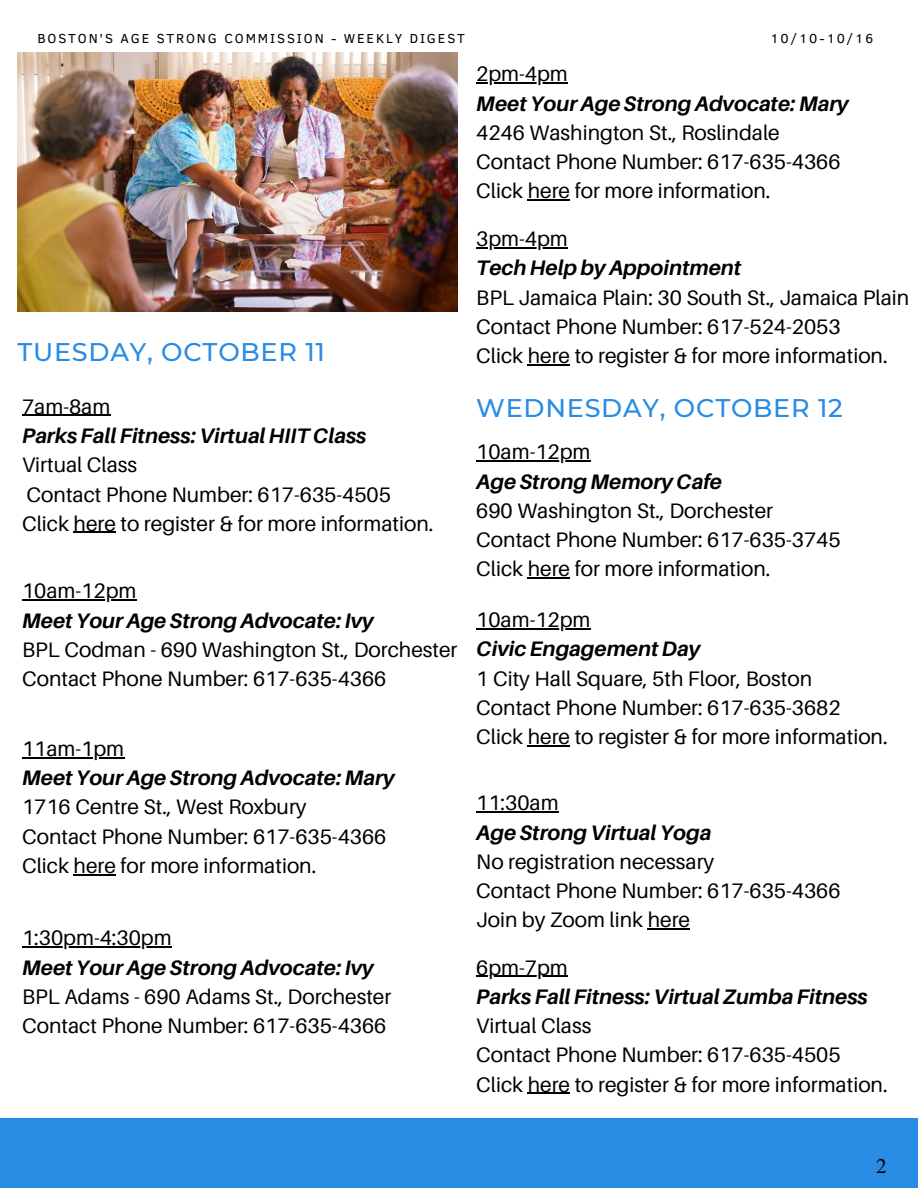
<style>
.page{position:relative;width:918px;height:1188px;background:#fff}
.page>*{position:absolute;margin:0;border:0;box-sizing:border-box;transform-origin:0 0}
.t1{font:500 25.5px "Montserrat";letter-spacing:.03em;color:#288be4}
.t2{font:21px/29.2px "Aileron";color:#000}
.t3{font:italic 700 21px "Aileron";color:#000}
.t4{font:21px "Te X Gyre Termes";color:#000}
.t5{font:13.35px "Clear Sans";letter-spacing:.14em;color:#000}
</style>
<div class="page">
<img style="left:17px;top:53px;width:440px;height:259px">
<div style="left:0;top:1118px;width:918px;height:70px;background:#288be4"></div>
<hr style="left:22px;top:415px;width:88px;height:1px;background:#000">
<hr style="left:74px;top:532px;width:42px;height:1px;background:#000">
<hr style="left:22px;top:757px;width:102px;height:1px;background:#000">
<hr style="left:74px;top:874px;width:42px;height:1px;background:#000">
<hr style="left:476px;top:247px;width:92px;height:1px;background:#000">
<hr style="left:528px;top:364px;width:42px;height:1px;background:#000">
<hr style="left:476px;top:82px;width:92px;height:2px;background:#000">
<hr style="left:528px;top:199px;width:42px;height:2px;background:#000">
<hr style="left:22px;top:600px;width:114px;height:1px;background:#000">
<hr style="left:22px;top:947px;width:150px;height:1px;background:#000">
<hr style="left:476px;top:460px;width:115px;height:2px;background:#000">
<hr style="left:528px;top:577px;width:42px;height:2px;background:#000">
<hr style="left:476px;top:976px;width:92px;height:1px;background:#000">
<hr style="left:528px;top:1093px;width:42px;height:1px;background:#000">
<hr style="left:476px;top:628px;width:115px;height:1px;background:#000">
<hr style="left:528px;top:745px;width:42px;height:1px;background:#000">
<hr style="left:476px;top:811px;width:83px;height:2px;background:#000">
<hr style="left:648px;top:928px;width:42px;height:2px;background:#000">
<p class="t5" style="left:37px;top:28px;width:429px">BOSTON'S AGE STRONG COMMISSION - WEEKLY DIGEST</p>
<p class="t5" style="left:770px;top:29px;width:104px">10/10-10/16</p>
<p class="t2" style="left:476px;top:59px;width:93px">2pm-4pm</p>
<p class="t3" style="left:476px;top:90px;width:374px">Meet Your Age Strong Advocate: Mary</p>
<p class="t2" style="left:476px;top:117px;width:366px">4246 Washington St., Roslindale<br>Contact Phone Number: 617-635-4366<br>Click here for more information.</p>
<p class="t1" style="left:17px;top:336px;width:309px">TUESDAY, OCTOBER 11</p>
<p class="t2" style="left:22px;top:391px;width:90px">7am-8am</p>
<p class="t3" style="left:22px;top:423px;width:346px">Parks Fall Fitness: Virtual HIIT Class</p>
<p class="t2" style="left:22px;top:450px;width:413px">Virtual Class<br>Contact Phone Number: 617-635-4505<br>Click here to register &amp; for more information.</p>
<p class="t2" style="left:22px;top:576px;width:116px">10am-12pm</p>
<p class="t3" style="left:22px;top:607px;width:353px">Meet Your Age Strong Advocate: Ivy</p>
<p class="t2" style="left:22px;top:635px;width:437px">BPL Codman - 690 Washington St., Dorchester<br>Contact Phone Number: 617-635-4366</p>
<p class="t2" style="left:22px;top:734px;width:104px">11am-1pm</p>
<p class="t3" style="left:22px;top:765px;width:374px">Meet Your Age Strong Advocate: Mary</p>
<p class="t2" style="left:22px;top:792px;width:366px">1716 Centre St., West Roxbury<br>Contact Phone Number: 617-635-4366<br>Click here for more information.</p>
<p class="t2" style="left:22px;top:923px;width:151px">1:30pm-4:30pm</p>
<p class="t3" style="left:22px;top:954px;width:353px">Meet Your Age Strong Advocate: Ivy</p>
<p class="t2" style="left:22px;top:982px;width:371px">BPL Adams - 690 Adams St., Dorchester<br>Contact Phone Number: 617-635-4366</p>
<p class="t2" style="left:476px;top:224px;width:93px">3pm-4pm</p>
<p class="t3" style="left:476px;top:255px;width:267px">Tech Help by Appointment</p>
<p class="t2" style="left:476px;top:282px;width:435px">BPL Jamaica Plain: 30 South St., Jamaica Plain<br>Contact Phone Number: 617-524-2053<br>Click here to register &amp; for more information.</p>
<p class="t1" style="left:476px;top:392px;width:368px">WEDNESDAY, OCTOBER 12</p>
<p class="t2" style="left:476px;top:437px;width:116px">10am-12pm</p>
<p class="t3" style="left:476px;top:468px;width:247px">Age Strong Memory Cafe</p>
<p class="t2" style="left:476px;top:495px;width:366px">690 Washington St., Dorchester<br>Contact Phone Number: 617-635-3745<br>Click here for more information.</p>
<p class="t2" style="left:476px;top:605px;width:116px">10am-12pm</p>
<p class="t3" style="left:476px;top:636px;width:225px">Civic Engagement Day</p>
<p class="t2" style="left:476px;top:663px;width:413px">1 City Hall Square, 5th Floor, Boston<br>Contact Phone Number: 617-635-3682<br>Click here to register &amp; for more information.</p>
<p class="t2" style="left:476px;top:788px;width:84px">11:30am</p>
<p class="t3" style="left:476px;top:819px;width:237px">Age Strong Virtual Yoga</p>
<p class="t2" style="left:476px;top:846px;width:366px">No registration necessary<br>Contact Phone Number: 617-635-4366<br>Join by Zoom link here</p>
<p class="t2" style="left:476px;top:952px;width:93px">6pm-7pm</p>
<p class="t3" style="left:476px;top:984px;width:393px">Parks Fall Fitness: Virtual Zumba Fitness</p>
<p class="t2" style="left:476px;top:1011px;width:413px">Virtual Class<br>Contact Phone Number: 617-635-4505<br>Click here to register &amp; for more information.</p>
<p class="t4" style="left:876px;top:1151px;width:12px">2</p>
</div>
